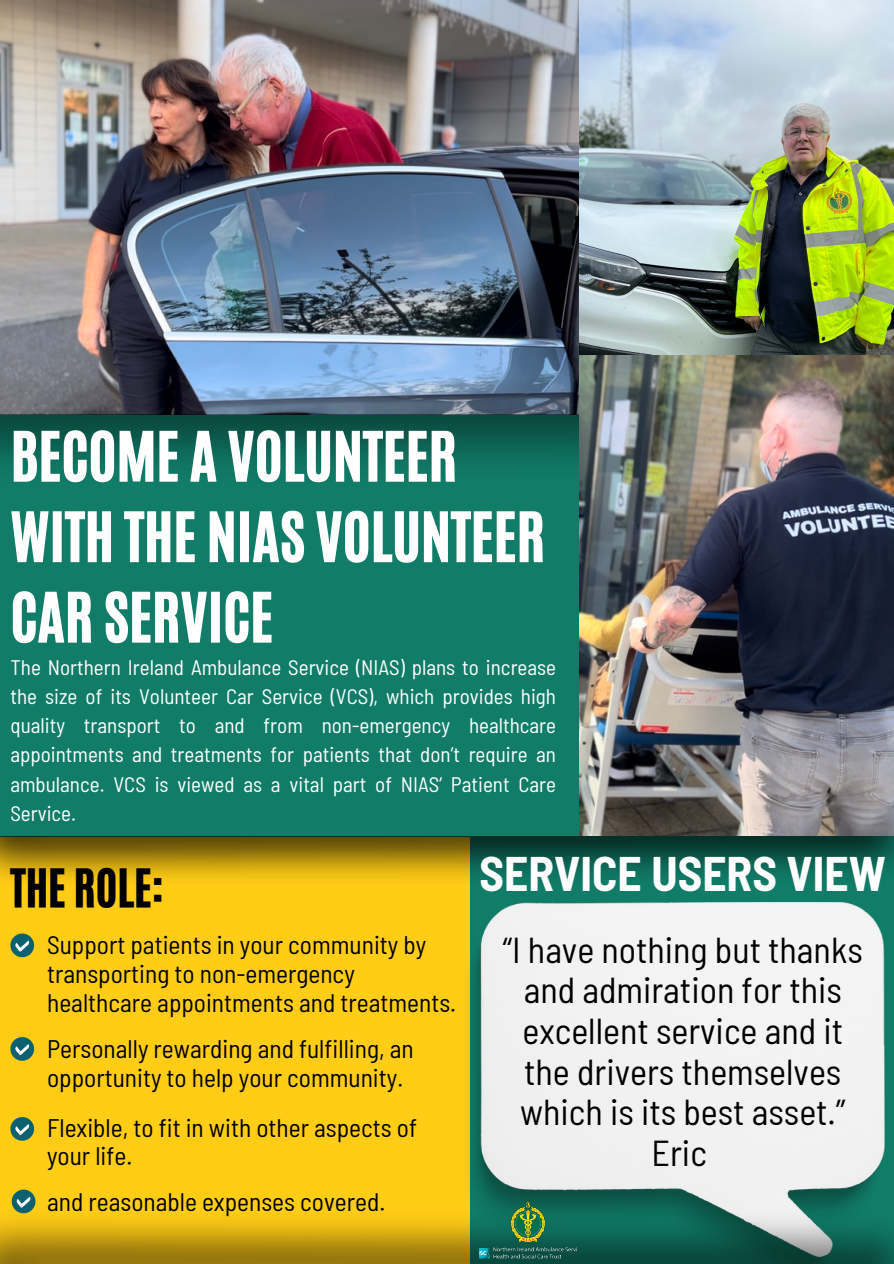
<style>
.page{position:relative;width:894px;height:1264px;background:#fff}
.page>*{position:absolute;margin:0;border:0;box-sizing:border-box;transform-origin:0 0}
.t1{font:57.6px/80.4px "CA Generated";color:#fff}
.t2{font:700 semi-condensed 47.4px "Barlow";color:#fff}
.t3{font:44.4px "CA Generated";color:#000}
.t4{font:semi-condensed 36px/40.5px "Barlow";color:#000;text-align:center}
.t5{font:semi-condensed 25.35px/28.7px "Barlow";color:#000}
.t6{font:semi-condensed 21px/29.2px "Barlow";color:#fff;text-align:justify}
</style>
<div class="page">
<div style="left:447px;top:836px;width:446px;height:427px;background:#117c68"></div>
<div style="left:0;top:824px;width:470px;height:439px;background:#ffcc16"></div>
<img style="left:0;top:0;width:579px;height:414px">
<div style="left:0;top:415px;width:579px;height:421px;background:#117c68"></div>
<img style="left:0;top:414px;width:579px;height:47px">
<svg style="left:10px;top:933px;width:24px;height:24px"></svg>
<svg style="left:10px;top:1037px;width:24px;height:23px"></svg>
<svg style="left:10px;top:1117px;width:24px;height:23px"></svg>
<img style="left:0;top:836px;width:893px;height:43px">
<img style="left:579px;top:0;width:314px;height:835px">
<img style="left:473px;top:902px;width:410px;height:304px">
<img style="left:0;top:1206px;width:893px;height:57px">
<img style="left:479px;top:1200px;width:97px;height:58px">
<svg style="left:12px;top:1189px;width:23px;height:24px"></svg>
<p class="t1" style="left:10px;top:416px;width:536px">BECOME A VOLUNTEER<br>WITH THE NIAS VOLUNTEER<br>CAR SERVICE</p>
<p class="t6" style="left:10px;top:651px;width:547px">The Northern Ireland Ambulance Service (NIAS) plans to increase the size of its Volunteer Car Service (VCS), which provides high quality transport to and from non-emergency healthcare appointments and treatments for patients that don’t require an ambulance. VCS is viewed as a vital part of NIAS’ Patient Care Service.</p>
<p class="t2" style="left:479px;top:843px;width:408px">SERVICE USERS VIEW</p>
<p class="t3" style="left:10px;top:856px;width:155px">THE ROLE:</p>
<p class="t5" style="left:47px;top:929px;width:410px">Support patients in your community by transporting to non-emergency healthcare appointments and treatments.</p>
<p class="t5" style="left:47px;top:1033px;width:368px">Personally rewarding and fulfilling, an opportunity to help your community.</p>
<p class="t5" style="left:47px;top:1112px;width:371px">Flexible, to fit in with other aspects of your life.</p>
<p class="t4" style="left:502px;top:928px;width:361px">“I have nothing but thanks and admiration for this excellent service and it the drivers themselves which is its best asset.”</p>
<p class="t4" style="left:651px;top:1130px;width:57px">Eric</p>
<p class="t5" style="left:47px;top:1185px;width:340px">and reasonable expenses covered.</p>
</div>
